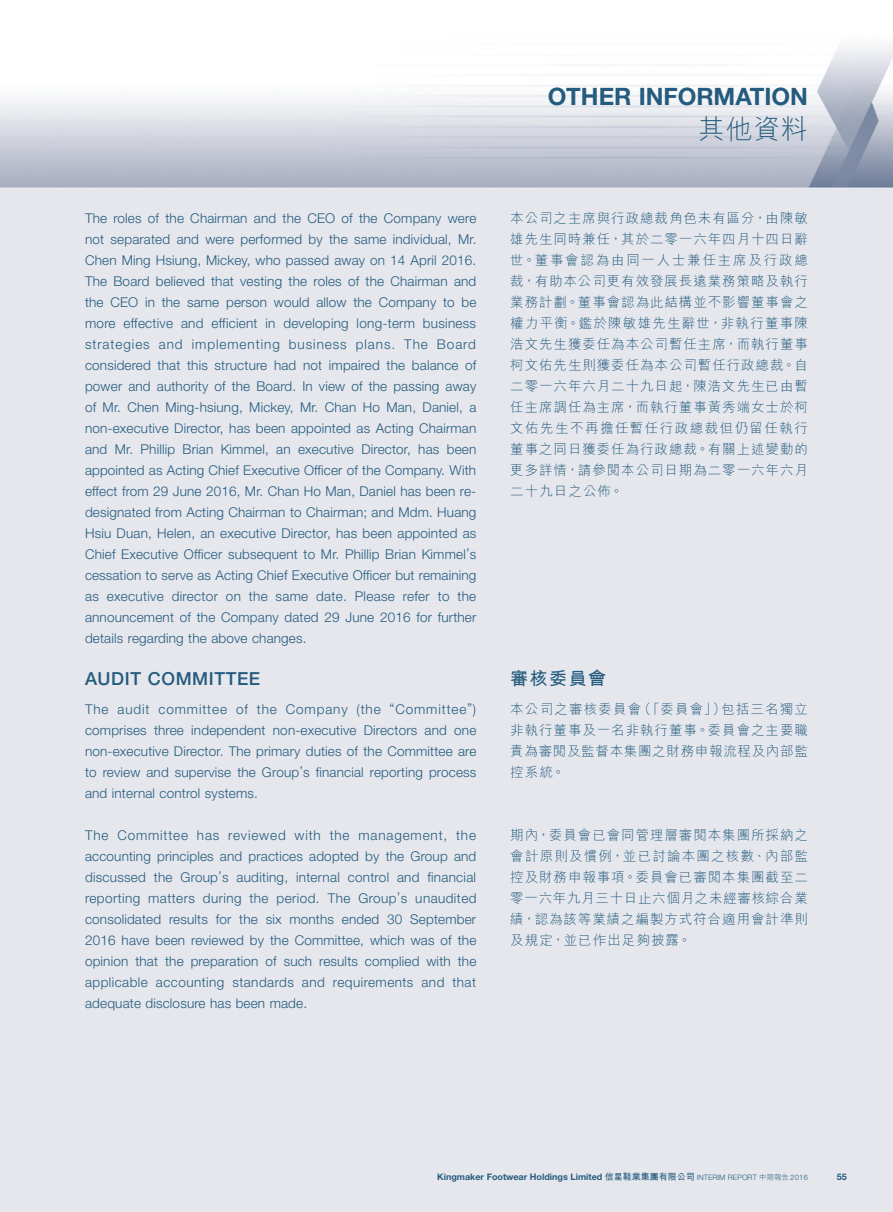
<style>
.page{position:relative;width:893px;height:1212px;background:#fff}
.page>*{position:absolute;margin:0;border:0;box-sizing:border-box;transform-origin:0 0}
.t1{font:300 27px "M Hei HK";color:#255b7e}
.t2{font:700 24px "Helvetica Neue LT Std";color:#255b7e}
.Heading_1{font:500 18px "Helvetica Neue LT Std";letter-spacing:.035em;color:#255b7e}
.C_Heading_1{font:700 18px "M Hei HK";letter-spacing:.085em;color:#255b7e}
.Body_Text{font:300 13.5px/21px "Helvetica Neue LT Std";letter-spacing:.015em;color:#255b7e;text-align:justify}
.C_Body_Text{font:300 13.5px/21px "M Hei HK";letter-spacing:.07em;color:#255b7e;text-align:justify}
.t3{font:700 9px "Helvetica Neue LT Std";color:#255b7e}
.s1{font-family:"M Hei HK"}
.s2{font-weight:300;font-size:7.5px}
.s3{font-family:"M Hei HK";font-weight:300;font-size:7.5px}
</style>
<div class="page">
<img style="left:0;top:45px;width:893px;height:1167px">
<p class="Body_Text" style="left:85px;top:207px;width:393px">The roles of the Chairman and the CEO of the Company were not separated and were performed by the same individual, Mr.<br>Chen Ming Hsiung, Mickey, who passed away on 14 April 2016.<br>The Board believed that vesting the roles of the Chairman and the CEO in the same person would allow the Company to be more effective and efficient in developing long-term business strategies and implementing business plans. The Board considered that this structure had not impaired the balance of power and authority of the Board. In view of the passing away of Mr. Chen Ming-hsiung, Mickey, Mr. Chan Ho Man, Daniel, a non-executive Director, has been appointed as Acting Chairman and Mr. Phillip Brian Kimmel, an executive Director, has been appointed as Acting Chief Executive Officer of the Company. With effect from 29 June 2016, Mr. Chan Ho Man, Daniel has been re&shy;designated from Acting Chairman to Chairman; and Mdm. Huang Hsiu Duan, Helen, an executive Director, has been appointed as Chief Executive Officer subsequent to Mr. Phillip Brian Kimmel’s cessation to serve as Acting Chief Executive Officer but remaining as executive director on the same date. Please refer to the announcement of the Company dated 29 June 2016 for further details regarding the above changes.</p>
<p class="Heading_1" style="left:85px;top:667px;width:177px">AUDIT COMMITTEE</p>
<p class="Body_Text" style="left:85px;top:698px;width:393px">The audit committee of the Company (the “Committee”) comprises three independent non-executive Directors and one non-executive Director. The primary duties of the Committee are to review and supervise the Group’s financial reporting process and internal control systems.</p>
<p class="Body_Text" style="left:85px;top:824px;width:393px">The Committee has reviewed with the management, the accounting principles and practices adopted by the Group and discussed the Group’s auditing, internal control and financial reporting matters during the period. The Group’s unaudited consolidated results for the six months ended 30 September 2016 have been reviewed by the Committee, which was of the opinion that the preparation of such results complied with the applicable accounting standards and requirements and that adequate disclosure has been made.</p>
<h2 class="t2" style="left:548px;top:81px;width:262px">OTHER INFORMATION</h2>
<h1 class="t1" style="left:698px;top:115px;width:111px">其他資料</h1>
<p class="C_Body_Text" style="left:510px;top:207px;width:299px">本公司之主席與行政總裁角色未有區分，由陳敏雄先生同時兼任，其於二零一六年四月十四日辭世。董事會認為由同一人士兼任主席及行政總裁，有助本公司更有效發展長遠業務策略及執行業務計劃。董事會認為此結構並不影響董事會之權力平衡。鑑於陳敏雄先生辭世，非執行董事陳浩文先生獲委任為本公司暫任主席，而執行董事柯文佑先生則獲委任為本公司暫任行政總裁。自二零一六年六月二十九日起，陳浩文先生已由暫任主席調任為主席，而執行董事黃秀端女士於柯文佑先生不再擔任暫任行政總裁但仍留任執行董事之同日獲委任為行政總裁。有關上述變動的更多詳情，請參閱本公司日期為二零一六年六月二十九日之公佈。</p>
<p class="C_Heading_1" style="left:510px;top:665px;width:97px">審核委員會</p>
<p class="C_Body_Text" style="left:510px;top:698px;width:299px">本公司之審核委員會（「委員會」）包括三名獨立非執行董事及一名非執行董事。委員會之主要職責為審閱及監督本集團之財務申報流程及內部監控系統。</p>
<p class="C_Body_Text" style="left:510px;top:824px;width:299px">期內，委員會已會同管理層審閱本集團所採納之會計原則及慣例，並已討論本團之核數、內部監控及財務申報事項。委員會已審閱本集團截至二零一六年九月三十日止六個月之未經審核綜合業績，認為該等業績之編製方式符合適用會計準則及規定，並已作出足夠披露。</p>
<p class="t3" style="left:437px;top:1171px;width:372px">Kingmaker Footwear Holdings Limited <span class="s1">信星鞋業集團有限公司</span> <span class="s2">INTERIM REPORT</span> <span class="s3">中期報告</span> <span class="s2">2016</span></p>
<p class="t3" style="left:837px;top:1171px;width:11px">55</p>
</div>
